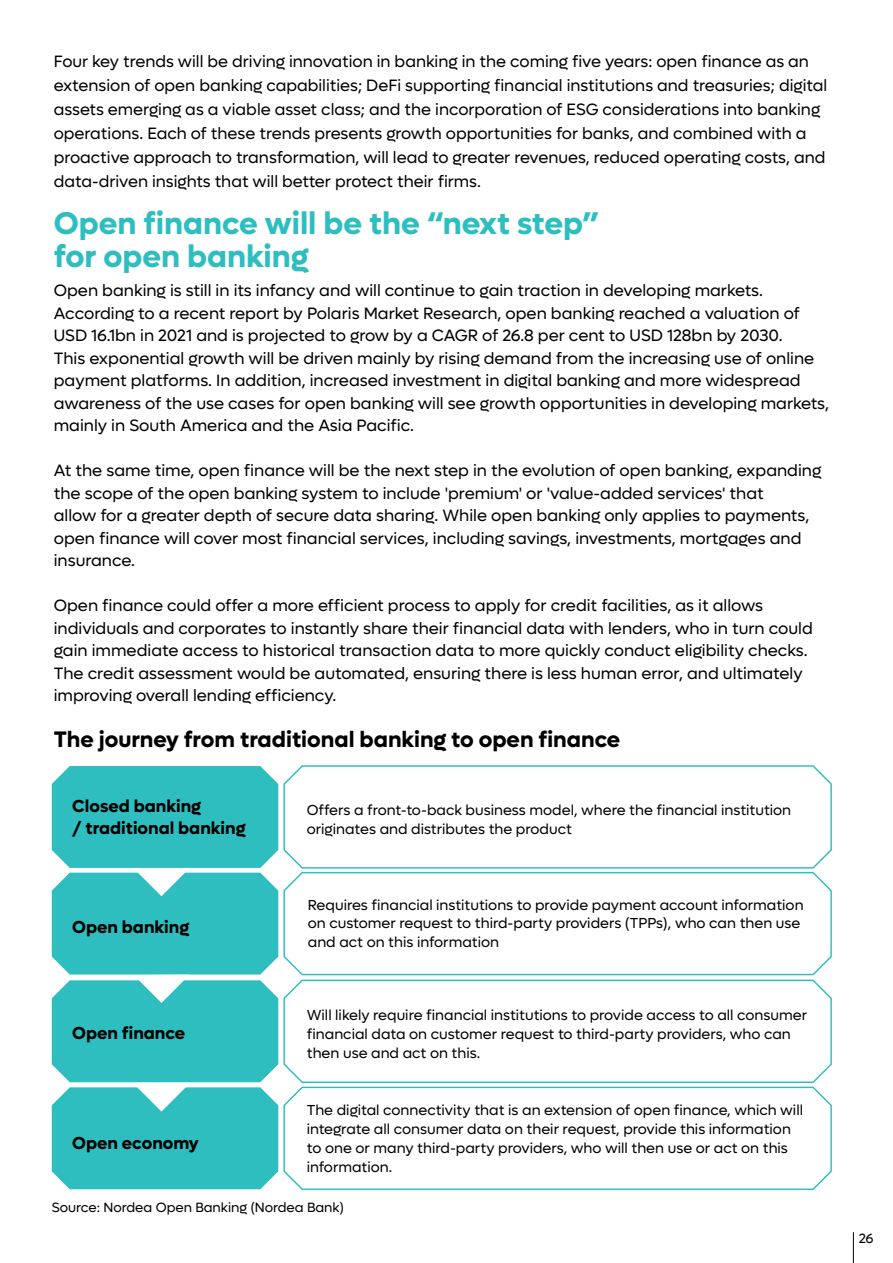
<style>
.page{position:relative;width:893px;height:1263px;background:#fff}
.page>*{position:absolute;margin:0;border:0;box-sizing:border-box;transform-origin:0 0}
.t1{font:700 31.5px/33px "Lufga";color:#2ebec0}
.t2{font:700 22.5px "Lufga";color:#000}
.t3{font:700 17.4px/21.8px "Lufga";color:#000}
.t4{font:16.5px/22.5px "Lufga";color:#000}
.t5{font:14.55px/18.9px "Lufga";color:#000}
.t6{font:13.5px "Lufga";color:#000}
</style>
<div class="page">
<hr style="left:853px;top:1232px;width:1px;height:31px;background:#000">
<svg style="left:283px;top:1086px;width:549px;height:104px"></svg>
<svg style="left:283px;top:979px;width:549px;height:104px"></svg>
<svg style="left:283px;top:871px;width:549px;height:105px"></svg>
<svg style="left:283px;top:765px;width:549px;height:104px"></svg>
<svg style="left:52px;top:766px;width:226px;height:423px;background:#3ec3c5"></svg>
<p class="t4" style="left:54px;top:49px;width:775px;line-height:24px">Four key trends will be driving innovation in banking in the coming five years: open finance as an extension of open banking capabilities; DeFi supporting financial institutions and treasuries; digital assets emerging as a viable asset class; and the incorporation of ESG considerations into banking operations. Each of these trends presents growth opportunities for banks, and combined with a proactive approach to transformation, will lead to greater revenues, reduced operating costs, and data-driven insights that will better protect their firms.</p>
<h1 class="t1" style="left:54px;top:207px;width:546px">Open finance will be the “next step” for open banking</h1>
<p class="t4" style="left:54px;top:279px;width:777px">Open banking is still in its infancy and will continue to gain traction in developing markets.<br>According to a recent report by Polaris Market Research, open banking reached a valuation of USD 16.1bn in 2021 and is projected to grow by a CAGR of 26.8 per cent to USD 128bn by 2030.<br>This exponential growth will be driven mainly by rising demand from the increasing use of online payment platforms. In addition, increased investment in digital banking and more widespread awareness of the use cases for open banking will see growth opportunities in developing markets, mainly in South America and the Asia Pacific.</p>
<p class="t4" style="left:54px;top:459px;width:769px">At the same time, open finance will be the next step in the evolution of open banking, expanding the scope of the open banking system to include 'premium' or 'value-added services' that<br>allow for a greater depth of secure data sharing. While open banking only applies to payments, open finance will cover most financial services, including savings, investments, mortgages and insurance.</p>
<p class="t4" style="left:54px;top:594px;width:760px">Open finance could offer a more efficient process to apply for credit facilities, as it allows individuals and corporates to instantly share their financial data with lenders, who in turn could gain immediate access to historical transaction data to more quickly conduct eligibility checks.<br>The credit assessment would be automated, ensuring there is less human error, and ultimately improving overall lending efficiency.</p>
<h2 class="t2" style="left:54px;top:725px;width:568px">The journey from traditional banking to open finance</h2>
<p class="t3" style="left:72px;top:795px;width:175px">Closed banking<br>/ traditional banking</p>
<p class="t3" style="left:72px;top:916px;width:118px">Open banking</p>
<p class="t3" style="left:72px;top:1022px;width:115px">Open finance</p>
<p class="t3" style="left:72px;top:1132px;width:128px">Open economy</p>
<p class="t5" style="left:307px;top:800px;width:486px">Offers a front-to-back business model, where the financial institution originates and distributes the product</p>
<p class="t5" style="left:308px;top:895px;width:497px">Requires financial institutions to provide payment account information on customer request to third-party providers (TPPs), who can then use and act on this information</p>
<p class="t5" style="left:307px;top:1005px;width:502px">Will likely require financial institutions to provide access to all consumer financial data on customer request to third-party providers, who can then use and act on this.</p>
<p class="t5" style="left:307px;top:1100px;width:498px">The digital connectivity that is an extension of open finance, which will integrate all consumer data on their request, provide this information to one or many third-party providers, who will then use or act on this information.</p>
<p class="t6" style="left:52px;top:1200px;width:294px">Source: Nordea Open Banking (Nordea Bank)</p>
<p class="t6" style="left:859px;top:1231px;width:16px">26</p>
</div>
